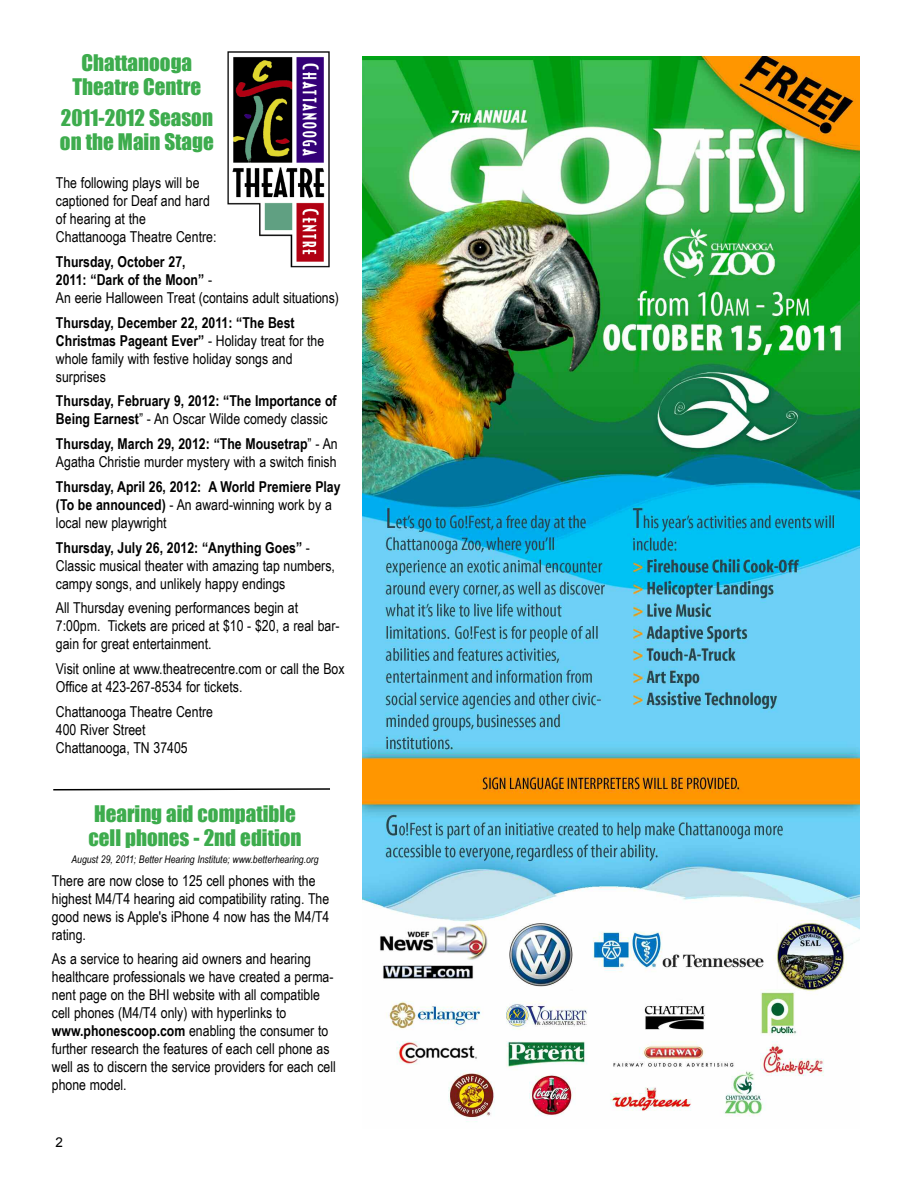
<style>
.page{position:relative;width:918px;height:1188px;background:#fff}
.page>*{position:absolute;margin:0;border:0;box-sizing:border-box;transform-origin:0 0}
.t1{font:21px/24px "Impact";color:#3dac4d}
.t2{font:15px/18px "Arial Narrow";color:#000}
.t3{font:700 15px/18px "Arial Narrow";color:#000}
.t4{font:13.5px "Arial";color:#000}
.t5{font:italic 10.5px "Arial Narrow";color:#000}
.s1{font-weight:700}
.s2{font-weight:400}
</style>
<div class="page">
<img style="left:227px;top:51px;width:102px;height:216px">
<img style="left:363px;top:56px;width:497px;height:1066px">
<svg style="left:53px;top:788px;width:277px;height:3px"></svg>
<h1 class="t1" style="left:73px;top:51px;width:130px;text-align:center">Chattanooga<br>Theatre Centre</h1>
<h1 class="t1" style="left:60px;top:106px;width:155px">2011-2012 Season on the Main Stage</h1>
<p class="t2" style="left:56px;top:174px;width:162px">The following plays will be captioned for Deaf and hard of hearing at the<br>Chattanooga Theatre Centre:</p>
<p class="t2" style="left:56px;top:252px;width:285px"><span class="s1">Thursday, October 27,<br>2011: “Dark of the Moon”</span> -<br>An eerie Halloween Treat (contains adult situations)</p>
<p class="t2" style="left:56px;top:313px;width:270px"><span class="s1">Thursday, December 22, 2011: “The Best Christmas Pageant Ever”</span> - Holiday treat for the whole family with festive holiday songs and surprises</p>
<p class="t3" style="left:56px;top:392px;width:282px">Thursday, February 9, 2012: “The Importance of<br>Being Earnest<span class="s2">” - An Oscar Wilde comedy classic</span></p>
<p class="t2" style="left:56px;top:435px;width:283px"><span class="s1">Thursday, March 29, 2012: “The Mousetrap</span>” - An<br>Agatha Christie murder mystery with a switch finish</p>
<p class="t3" style="left:56px;top:477px;width:286px">Thursday, April 26, 2012: A World Premiere Play (To be announced) <span class="s2">- An award-winning work by a local new playwright</span></p>
<p class="t2" style="left:56px;top:538px;width:280px"><span class="s1">Thursday, July 26, 2012: “Anything Goes”</span> -<br>Classic musical theater with amazing tap numbers, campy songs, and unlikely happy endings</p>
<p class="t2" style="left:56px;top:599px;width:285px">All Thursday evening performances begin at<br>7:00pm. Tickets are priced at $10 - $20, a real bar&shy;gain for great entertainment.</p>
<p class="t2" style="left:56px;top:660px;width:290px">Visit online at www.theatrecentre.com or call the Box<br>Office at 423-267-8534 for tickets.</p>
<p class="t2" style="left:56px;top:702px;width:159px">Chattanooga Theatre Centre<br>400 River Street<br>Chattanooga, TN 37405</p>
<h1 class="t1" style="left:89px;top:802px;width:215px">Hearing aid compatible cell phones - 2nd edition</h1>
<p class="t5" style="left:71px;top:853px;width:249px">August 29, 2011; Better Hearing Institute; www.betterhearing.org</p>
<p class="t2" style="left:52px;top:871px;width:279px">There are now close to 125 cell phones with the highest M4/T4 hearing aid compatibility rating. The good news is Apple's iPhone 4 now has the M4/T4 rating.</p>
<p class="t2" style="left:52px;top:950px;width:286px">As a service to hearing aid owners and hearing healthcare professionals we have created a perma&shy;nent page on the BHI website with all compatible cell phones (M4/T4 only) with hyperlinks to <span class="s1">www.phonescoop.com</span> enabling the consumer to further research the features of each cell phone as well as to discern the service providers for each cell phone model.</p>
<p class="t4" style="left:56px;top:1134px;width:9px">2</p>
</div>
